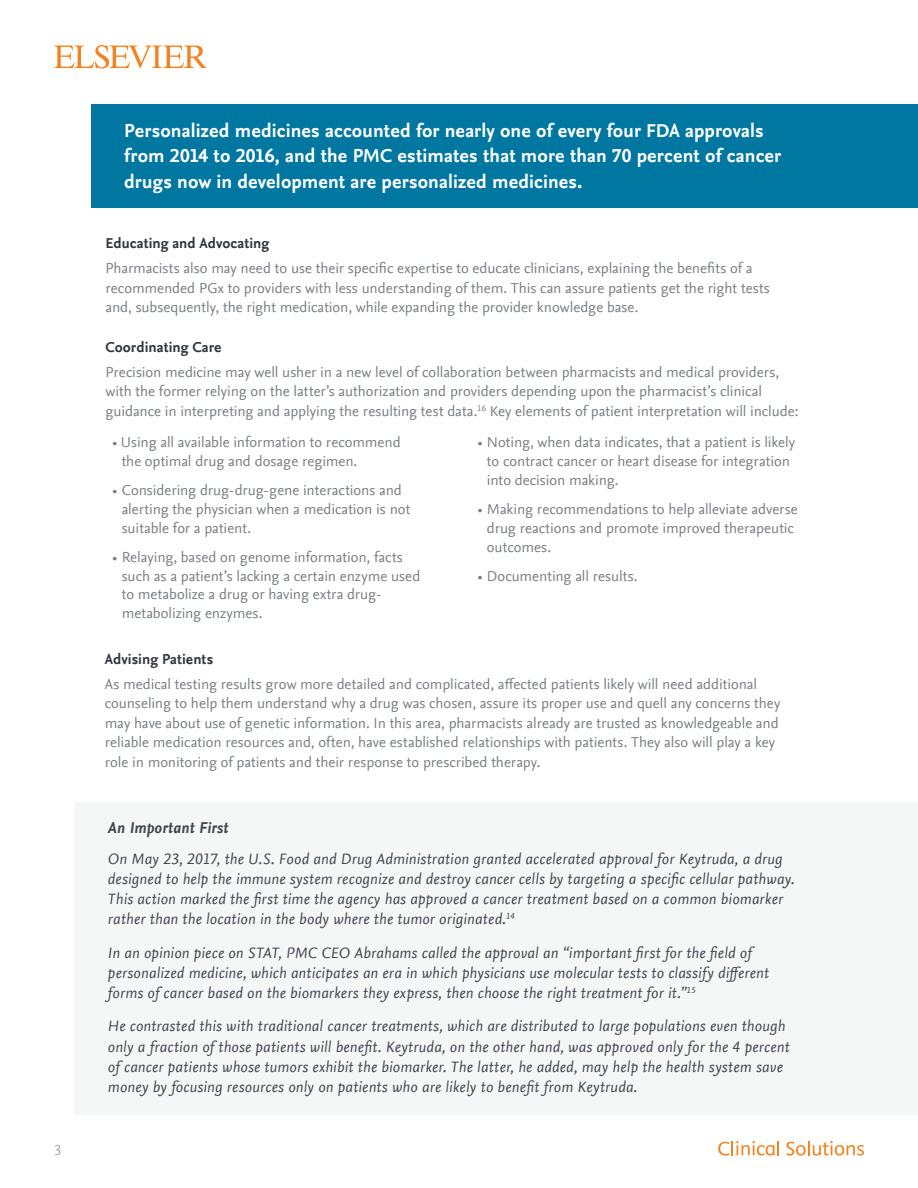
<style>
.page{position:relative;width:918px;height:1188px;background:#fff}
.page>*{position:absolute;margin:0;border:0;box-sizing:border-box;transform-origin:0 0}
.t1{font:700 19.5px/25.5px "Nexus Sans Offc Pro";letter-spacing:.005em;color:#fff}
.t2{font:italic 700 16.5px "Nexus Sans Offc Pro";letter-spacing:.005em;color:#42464f}
.t3{font:italic 15.75px/20.2px "Nexus Sans Offc Pro";letter-spacing:.01em;color:#42464f}
.t4{font:15px/18.8px "Nexus Sans Offc Pro";color:#787d83}
.t5{font:700 15px "Nexus Sans Offc Pro";letter-spacing:.005em;color:#323640}
.t6{font:15px "Nexus Sans Offc Pro";color:#a3a7a9}
</style>
<div class="page">
<div style="left:91px;top:104px;width:827px;height:103px;background:#0077a0"></div>
<div style="left:74px;top:802px;width:844px;height:313px;background:#f5f6f6"></div>
<svg style="left:718px;top:1141px;width:61px;height:15px"></svg>
<svg style="left:786px;top:1141px;width:78px;height:15px"></svg>
<svg style="left:54px;top:45px;width:153px;height:24px"></svg>
<p class="t6" style="left:54px;top:1139px;width:9px">3</p>
<h1 class="t1" style="left:124px;top:116px;width:658px">Personalized medicines accounted for nearly one of every four FDA approvals from 2014 to 2016, and the PMC estimates that more than 70 percent of cancer drugs now in development are personalized medicines.</h1>
<p class="t5" style="left:105px;top:232px;width:165px">Educating and Advocating</p>
<p class="t4" style="left:105px;top:258px;width:666px;line-height:19.5px">Pharmacists also may need to use their specific expertise to educate clinicians, explaining the benefits of a recommended PGx to providers with less understanding of them. This can assure patients get the right tests and, subsequently, the right medication, while expanding the provider knowledge base.</p>
<p class="t5" style="left:105px;top:336px;width:118px">Coordinating Care</p>
<p class="t4" style="left:105px;top:361px;width:695px;line-height:19.5px">Precision medicine may well usher in a new level of collaboration between pharmacists and medical providers, with the former relying on the latter’s authorization and providers depending upon the pharmacist’s clinical guidance in interpreting and applying the resulting test data.<sup>16</sup> Key elements of patient interpretation will include:</p>
<p class="t4" style="left:122px;top:432px;width:281px;text-indent:-9px">• Using all available information to recommend the optimal drug and dosage regimen.</p>
<p class="t4" style="left:122px;top:480px;width:290px;text-indent:-9px">• Considering drug-drug-gene interactions and alerting the physician when a medication is not suitable for a patient.</p>
<p class="t4" style="left:122px;top:547px;width:300px;text-indent:-9px">• Relaying, based on genome information, facts such as a patient’s lacking a certain enzyme used to metabolize a drug or having extra drug&shy;metabolizing enzymes.</p>
<p class="t4" style="left:487px;top:432px;width:310px;text-indent:-9px">• Noting, when data indicates, that a patient is likely to contract cancer or heart disease for integration into decision making.</p>
<p class="t4" style="left:487px;top:499px;width:312px;text-indent:-9px">• Making recommendations to help alleviate adverse drug reactions and promote improved therapeutic outcomes.</p>
<p class="t4" style="left:478px;top:565px;width:161px">• Documenting all results.</p>
<p class="t5" style="left:105px;top:647px;width:110px">Advising Patients</p>
<p class="t4" style="left:105px;top:673px;width:677px;line-height:19.5px">As medical testing results grow more detailed and complicated, affected patients likely will need additional counseling to help them understand why a drug was chosen, assure its proper use and quell any concerns they may have about use of genetic information. In this area, pharmacists already are trusted as knowledgeable and reliable medication resources and, often, have established relationships with patients. They also will play a key role in monitoring of patients and their response to prescribed therapy.</p>
<p class="t2" style="left:108px;top:815px;width:122px">An Important First</p>
<p class="t3" style="left:108px;top:848px;width:688px">On May 23, 2017, the U.S. Food and Drug Administration granted accelerated approval for Keytruda, a drug designed to help the immune system recognize and destroy cancer cells by targeting a specific cellular pathway.<br>This action marked the first time the agency has approved a cancer treatment based on a common biomarker rather than the location in the body where the tumor originated.<sup>14</sup></p>
<p class="t3" style="left:108px;top:942px;width:663px">In an opinion piece on STAT, PMC CEO Abrahams called the approval an “important first for the field of personalized medicine, which anticipates an era in which physicians use molecular tests to classify different forms of cancer based on the biomarkers they express, then choose the right treatment for it.”<sup>15</sup></p>
<p class="t3" style="left:108px;top:1015px;width:683px">He contrasted this with traditional cancer treatments, which are distributed to large populations even though only a fraction of those patients will benefit. Keytruda, on the other hand, was approved only for the 4 percent of cancer patients whose tumors exhibit the biomarker. The latter, he added, may help the health system save money by focusing resources only on patients who are likely to benefit from Keytruda.</p>
</div>
